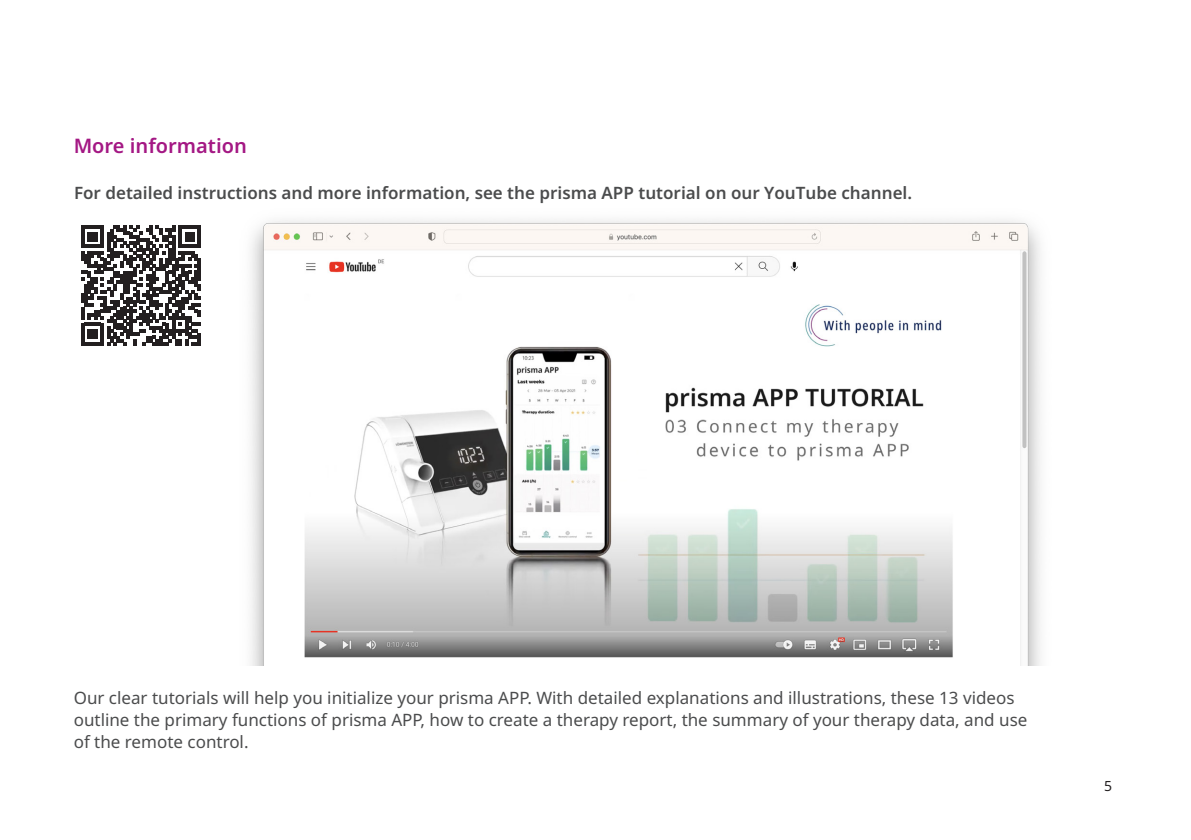
<style>
.page{position:relative;width:1191px;height:840px;background:#fff}
.page>*{position:absolute;margin:0;border:0;box-sizing:border-box;transform-origin:0 0}
.Bullets_mit_Fleißtext_9auf12_5{font:600 20px "Noto Sans";color:#a41884}
.Bullets_mit_Fleißtext_9auf12_5-2{font:17px/22px "Noto Sans";color:#4b4c4d}
.FT_8pt_10pt{font:600 17px "Noto Sans";color:#4b4c4d}
.t1{font:14px "Noto Sans";color:#231f20}
</style>
<div class="page">
<img style="left:251px;top:220px;width:789px;height:444px">
<svg style="left:81px;top:225px;width:120px;height:120px"></svg>
<p class="Bullets_mit_Fleißtext_9auf12_5" style="left:74px;top:135px;width:175px">More information</p>
<p class="FT_8pt_10pt" style="left:74px;top:183px;width:839px">For detailed instructions and more information, see the prisma APP tutorial on our YouTube channel.</p>
<p class="Bullets_mit_Fleißtext_9auf12_5-2" style="left:74px;top:686px;width:955px">Our clear tutorials will help you initialize your prisma APP. With detailed explanations and illustrations, these 13 videos outline the primary functions of prisma APP, how to create a therapy report, the summary of your therapy data, and use of the remote control.</p>
<p class="t1" style="left:1104px;top:777px;width:10px">5</p>
</div>
